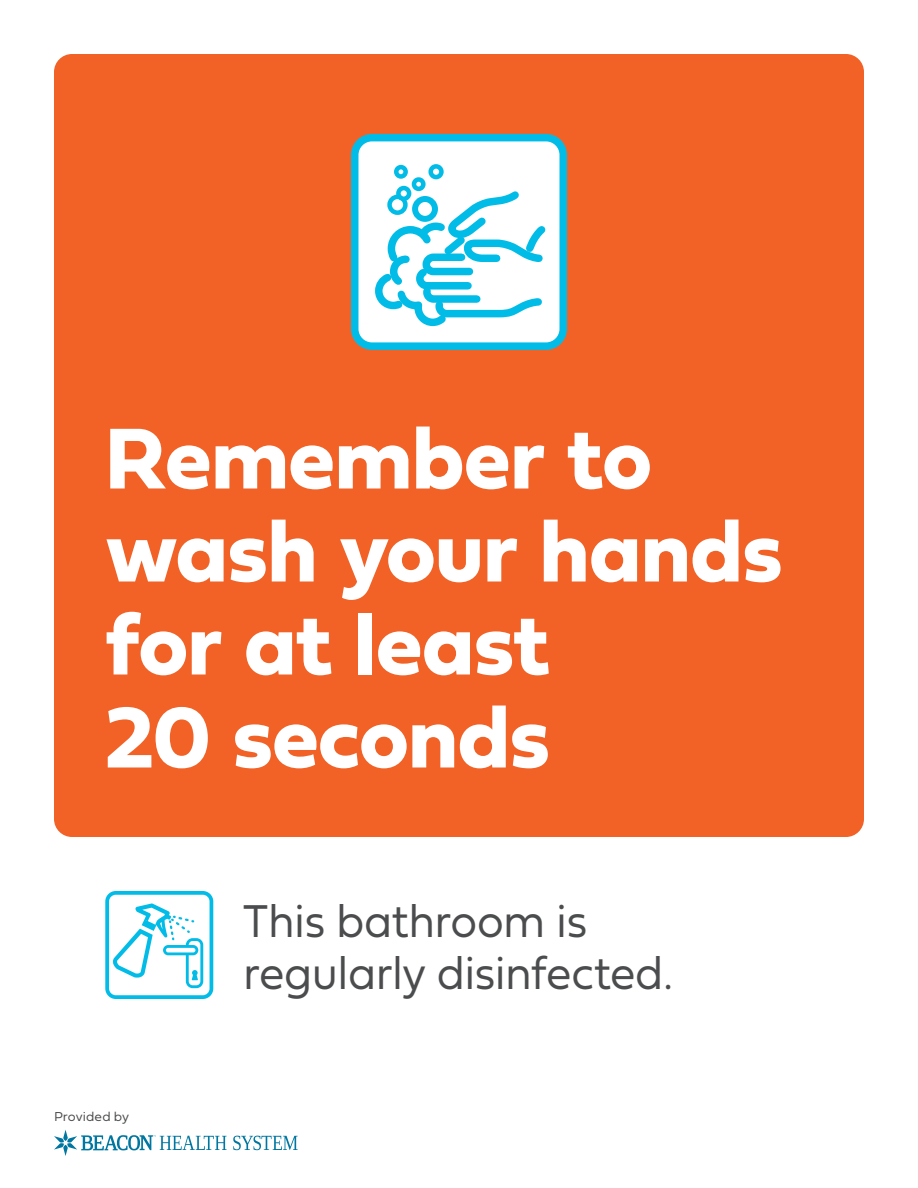
<style>
.page{position:relative;width:918px;height:1188px;background:#fff}
.page>*{position:absolute;margin:0;border:0;box-sizing:border-box;transform-origin:0 0}
.t1{font:90px/93px "Fieldwork Geo Bold";letter-spacing:-.005em;color:#fff}
.t2{font:48px/52.5px "Fieldwork Geo Light";letter-spacing:-.01em;color:#4b4c4d;scale:.95 1}
.t3{font:13.5px "Fieldwork Geo Light";letter-spacing:.005em;color:#4b4c4d}
</style>
<div class="page">
<svg style="left:54px;top:1130px;width:173px;height:26px"></svg>
<svg style="left:233px;top:1136px;width:65px;height:14px"></svg>
<div style="left:54px;top:54px;width:810px;height:783px;background:#f26227;border-radius:18px"></div>
<svg style="left:351px;top:134px;width:216px;height:216px;fill:#fff"></svg>
<svg style="left:431px;top:166px;width:10px;height:11px"></svg>
<div style="left:428px;top:164px;width:16px;height:15px;border:4px solid #02bce8;border-radius:50%"></div>
<svg style="left:414px;top:180px;width:9px;height:9px"></svg>
<div style="left:412px;top:177px;width:14px;height:14px;border:4px solid #02bce8;border-radius:50%"></div>
<svg style="left:396px;top:167px;width:10px;height:9px"></svg>
<div style="left:394px;top:165px;width:14px;height:14px;border:4px solid #02bce8;border-radius:50%"></div>
<svg style="left:371px;top:185px;width:181px;height:145px"></svg>
<svg style="left:105px;top:891px;width:108px;height:108px"></svg>
<p class="t1" style="left:105px;top:408px;width:679px">Remember to wash your hands for at least<br>20 seconds</p>
<p class="t3" style="left:54px;top:1106px;width:77px">Provided by</p>
<p class="t2" style="left:243px;top:892px;width:454px">This bathroom is regularly disinfected.</p>
</div>
